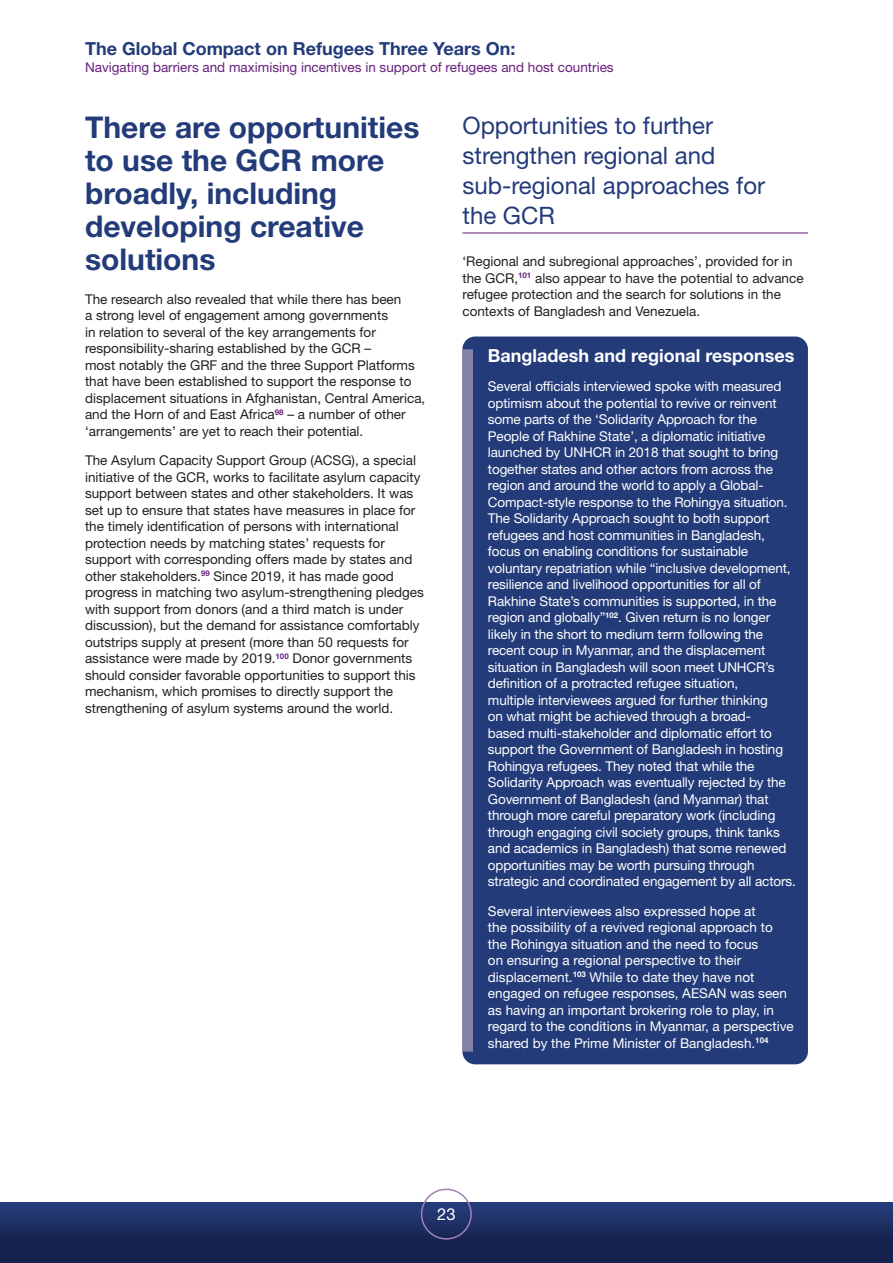
<style>
.page{position:relative;width:893px;height:1263px;background:#fff}
.page>*{position:absolute;margin:0;border:0;box-sizing:border-box;transform-origin:0 0}
.Header_1__Sub_Chapte{font:700 30px/33px "Helvetica Neue LT Std";color:#233b79}
.Header_2{font:24px/30px "Helvetica Neue LT Std";color:#233b79}
.t1{font:700 18px "Helvetica Neue LT Std";color:#233b79}
.Box_Header{font:700 18px "Helvetica Neue LT Std";color:#fff}
.t2{font:16.5px "Helvetica Neue LT Std";color:#fff}
.Box_Body{font:13.5px/16.5px "Helvetica Neue LT Std";letter-spacing:-.01em;color:#fff}
.Body_Text{font:13.5px/16.5px "Helvetica Neue LT Std";color:#231f20}
.t3{font:13.5px "Helvetica Neue LT Std";color:#681f7d}
</style>
<div class="page">
<div style="left:0;top:1202px;width:893px;height:61px;background:linear-gradient(to bottom,#253c79,#111b41)"></div>
<div style="left:421px;top:1188px;width:51px;height:51px;border:2px solid #a180b3;border-radius:50%"></div>
<hr style="left:462px;top:233px;width:346px;height:1px;background:#681f7d">
<div style="left:462px;top:336px;width:346px;height:728px;background:#233b79;border-radius:13px"></div>
<div style="left:462px;top:349px;width:11px;height:702px;background:#8484aa"></div>
<h3 class="t1" style="left:85px;top:38px;width:432px">The Global Compact on Refugees Three Years On:</h3>
<p class="t3" style="left:85px;top:59px;width:530px">Navigating barriers and maximising incentives in support of refugees and host countries</p>
<p class="Header_1__Sub_Chapte" style="left:85px;top:110px;width:336px">There are opportunities to use the GCR more broadly, including developing creative solutions</p>
<p class="Body_Text" style="left:85px;top:291px;width:342px">The research also revealed that while there has been<br>a strong level of engagement among governments<br>in relation to several of the key arrangements for responsibility-sharing established by the GCR –<br>most notably the GRF and the three Support Platforms that have been established to support the response to displacement situations in Afghanistan, Central America, and the Horn of and East Africa<sup>98</sup> – a number of other ‘arrangements’ are yet to reach their potential.</p>
<p class="Body_Text" style="left:85px;top:452px;width:340px">The Asylum Capacity Support Group (ACSG), a special initiative of the GCR, works to facilitate asylum capacity support between states and other stakeholders. It was set up to ensure that states have measures in place for the timely identification of persons with international protection needs by matching states’ requests for support with corresponding offers made by states and other stakeholders.<sup>99</sup> Since 2019, it has made good progress in matching two asylum-strengthening pledges with support from donors (and a third match is under discussion), but the demand for assistance comfortably outstrips supply at present (more than 50 requests for assistance were made by 2019.<sup>100</sup> Donor governments should consider favorable opportunities to support this mechanism, which promises to directly support the strengthening of asylum systems around the world.</p>
<p class="Header_2" style="left:462px;top:110px;width:304px">Opportunities to further strengthen regional and sub-regional approaches for the GCR</p>
<p class="Body_Text" style="left:462px;top:253px;width:343px">‘Regional and subregional approaches’, provided for in the GCR,<sup>101</sup> also appear to have the potential to advance refugee protection and the search for solutions in the contexts of Bangladesh and Venezuela.</p>
<p class="Box_Header" style="left:488px;top:345px;width:308px">Bangladesh and regional responses</p>
<p class="Box_Body" style="left:488px;top:378px;width:309px">Several officials interviewed spoke with measured optimism about the potential to revive or reinvent some parts of the ‘Solidarity Approach for the People of Rakhine State’, a diplomatic initiative launched by UNHCR in 2018 that sought to bring together states and other actors from across the region and around the world to apply a Global-Compact-style response to the Rohingya situation.<br>The Solidarity Approach sought to both support refugees and host communities in Bangladesh, focus on enabling conditions for sustainable voluntary repatriation while “inclusive development, resilience and livelihood opportunities for all of Rakhine State’s communities is supported, in the region and globally”<sup>102</sup>. Given return is no longer likely in the short to medium term following the recent coup in Myanmar, and the displacement situation in Bangladesh will soon meet UNHCR’s definition of a protracted refugee situation,<br>multiple interviewees argued for further thinking<br>on what might be achieved through a broad-<br>based multi-stakeholder and diplomatic effort to support the Government of Bangladesh in hosting Rohingya refugees. They noted that while the Solidarity Approach was eventually rejected by the Government of Bangladesh (and Myanmar) that through more careful preparatory work (including through engaging civil society groups, think tanks and academics in Bangladesh) that some renewed opportunities may be worth pursuing through strategic and coordinated engagement by all actors.</p>
<p class="Box_Body" style="left:488px;top:902px;width:307px">Several interviewees also expressed hope at<br>the possibility of a revived regional approach to the Rohingya situation and the need to focus<br>on ensuring a regional perspective to their displacement.<sup>103</sup> While to date they have not engaged on refugee responses, AESAN was seen as having an important brokering role to play, in regard to the conditions in Myanmar, a perspective shared by the Prime Minister of Bangladesh.<sup>104</sup></p>
<p class="t2" style="left:437px;top:1204px;width:20px">23</p>
</div>
